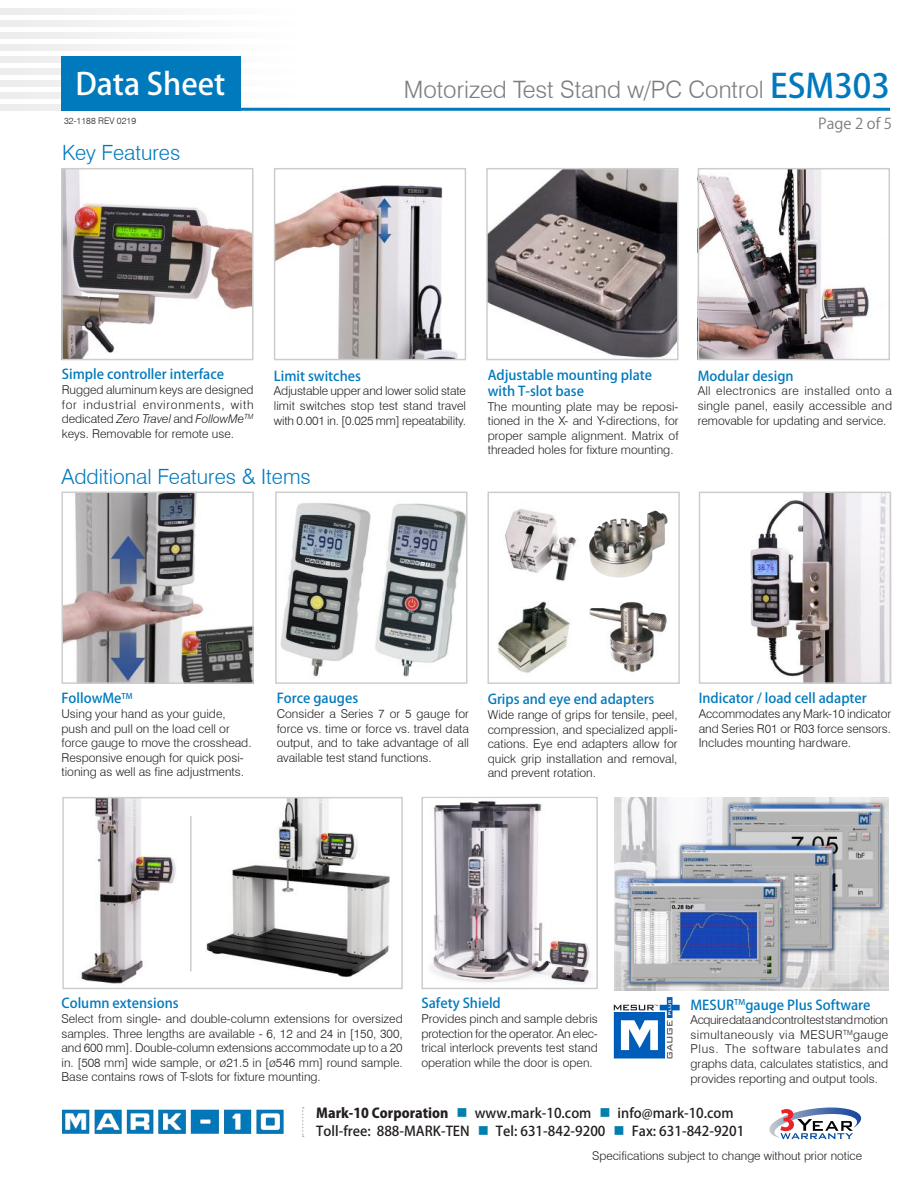
<style>
.page{position:relative;width:918px;height:1188px;background:#fff}
.page>*{position:absolute;margin:0;border:0;box-sizing:border-box;transform-origin:0 0}
.t1{font:500 30.3px "Koz Go Std";color:#fff}
.t2{font:300 24px "Swiss 721 BT";color:#7d7c7e}
.t3{font:300 21px "Swiss 721 BT";color:#007abd}
.t4{font:15px "Koz Go Std";color:#7d7c7e}
.t5{font:500 13.5px/16.2px "Koz Go Std";color:#007abd}
.t6{font:500 13.5px/18px "Koz Go Std";color:#241f1f}
.t7{font:300 12.15px/14.5px "Swiss 721 BT";color:#241f1f;text-align:justify}
.t8{font:300 12px "Swiss 721 BT";color:#241f1f}
.t9{font:300 9px "Swiss 721 BT";color:#241f1f}
.s1{font-family:"Koz Go Pro";font-weight:500;font-size:33px;color:#007abd}
.s2{font-style:italic}
.s3{font-weight:800}
.s4{color:#007faf}
</style>
<div class="page">
<img style="left:0;top:56px;width:241px;height:7px">
<img style="left:0;top:68px;width:241px;height:7px">
<img style="left:0;top:80px;width:241px;height:7px">
<img style="left:0;top:92px;width:241px;height:7px">
<img style="left:0;top:104px;width:311px;height:7px">
<hr style="left:61px;top:108px;width:829px;height:3px;background:#007abd">
<div style="left:61px;top:56px;width:179px;height:55px;background:#007abd"></div>
<svg style="left:302px;top:1107px;width:2px;height:30px"></svg>
<svg style="left:769px;top:1108px;width:92px;height:31px"></svg>
<img style="left:62px;top:1110px;width:222px;height:24px">
<img style="left:375px;top:503px;width:90px;height:174px">
<img style="left:701px;top:171px;width:169px;height:186px">
<img style="left:489px;top:171px;width:187px;height:186px">
<img style="left:64px;top:171px;width:187px;height:186px">
<div style="left:61px;top:168px;width:193px;height:192px;border:2px solid #cdcdcd"></div>
<img style="left:277px;top:185px;width:181px;height:172px">
<div style="left:274px;top:168px;width:192px;height:192px;border:2px solid #cdcdcd"></div>
<div style="left:698px;top:168px;width:192px;height:192px;border:2px solid #cdcdcd"></div>
<div style="left:275px;top:492px;width:193px;height:192px;border:2px solid #cdcdcd"></div>
<div style="left:486px;top:168px;width:193px;height:192px;border:2px solid #cdcdcd"></div>
<div style="left:487px;top:492px;width:193px;height:192px;border:2px solid #cdcdcd"></div>
<img style="left:280px;top:494px;width:94px;height:183px">
<img style="left:497px;top:601px;width:73px;height:72px">
<img style="left:589px;top:601px;width:78px;height:71px">
<img style="left:589px;top:510px;width:79px;height:68px">
<img style="left:505px;top:509px;width:72px;height:72px">
<img style="left:206px;top:800px;width:184px;height:178px">
<img style="left:80px;top:800px;width:96px;height:184px">
<div style="left:62px;top:797px;width:341px;height:192px;border:2px solid #cdcdcd"></div>
<img style="left:750px;top:495px;width:138px;height:186px">
<div style="left:699px;top:492px;width:192px;height:192px;border:2px solid #cdcdcd"></div>
<img style="left:65px;top:495px;width:186px;height:186px">
<div style="left:62px;top:492px;width:192px;height:192px;border:2px solid #cdcdcd"></div>
<svg style="left:614px;top:997px;width:66px;height:61px"></svg>
<img style="left:614px;top:798px;width:274px;height:192px">
<hr style="left:190px;top:816px;width:2px;height:155px;background:#cdcdcd">
<div style="left:421px;top:797px;width:177px;height:192px;border:2px solid #cdcdcd"></div>
<img style="left:424px;top:799px;width:171px;height:184px">
<h1 class="t1" style="left:75px;top:65px;width:151px">Data Sheet</h1>
<p class="t9" style="left:64px;top:115px;width:73px">32-1188 REV 0219</p>
<h3 class="t3" style="left:62px;top:139px;width:120px">Key Features</h3>
<h2 class="t2" style="left:404px;top:75px;width:488px">Motorized Test Stand w/PC Control <span class="s1">ESM303</span></h2>
<p class="t4" style="left:818px;top:115px;width:75px">Page 2 of 5</p>
<p class="t5" style="left:62px;top:367px;width:164px">Simple controller interface</p>
<p class="t7" style="left:62px;top:382px;width:193px">Rugged aluminum keys are designed for industrial environments, with dedicated <span class="s2">Zero Travel</span> and <span class="s2">FollowMe</span><sup>TM </sup>keys. Removable for remote use.</p>
<p class="t5" style="left:274px;top:369px;width:89px">Limit switches</p>
<p class="t7" style="left:274px;top:384px;width:194px">Adjustable upper and lower solid state limit switches stop test stand travel with 0.001 in. [0.025 mm] repeatability.</p>
<p class="t5" style="left:488px;top:367px;width:166px">Adjustable mounting plate with T-slot base</p>
<p class="t7" style="left:488px;top:399px;width:192px">The mounting plate may be reposi&shy;tioned in the X- and Y-directions, for proper sample alignment. Matrix of threaded holes for fixture mounting.</p>
<p class="t5" style="left:698px;top:369px;width:97px">Modular design</p>
<p class="t7" style="left:698px;top:384px;width:196px">All electronics are installed onto a single panel, easily accessible and removable for updating and service.</p>
<h3 class="t3" style="left:62px;top:464px;width:251px">Additional Features &amp; Items</h3>
<p class="t5" style="left:62px;top:691px;width:73px">FollowMe<sup>TM</sup></p>
<p class="t7" style="left:62px;top:706px;width:192px;text-align:left">Using your hand as your guide, push and pull on the load cell or force gauge to move the crosshead.<br>Responsive enough for quick posi&shy;tioning as well as fine adjustments.</p>
<p class="t5" style="left:277px;top:691px;width:83px">Force gauges</p>
<p class="t7" style="left:277px;top:706px;width:194px">Consider a Series 7 or 5 gauge for force vs. time or force vs. travel data output, and to take advantage of all available test stand functions.</p>
<p class="t5" style="left:488px;top:692px;width:168px">Grips and eye end adapters</p>
<p class="t7" style="left:488px;top:707px;width:191px">Wide range of grips for tensile, peel, compression, and specialized appli&shy;cations. Eye end adapters allow for quick grip installation and removal, and prevent rotation.</p>
<p class="t5" style="left:699px;top:691px;width:170px">Indicator / load cell adapter</p>
<p class="t7" style="left:699px;top:706px;width:194px">Accommodates any Mark-10 indicator and Series R01 or R03 force sensors.<br>Includes mounting hardware.</p>
<p class="t5" style="left:62px;top:996px;width:119px">Column extensions</p>
<p class="t7" style="left:62px;top:1011px;width:343px">Select from single- and double-column extensions for oversized samples. Three lengths are available - 6, 12 and 24 in [150, 300, and 600 mm]. Double-column extensions accommodate up to a 20 in. [508 mm] wide sample, or ø21.5 in [ø546 mm] round sample.<br>Base contains rows of T-slots for fixture mounting.</p>
<p class="t5" style="left:421px;top:996px;width:81px">Safety Shield</p>
<p class="t7" style="left:421px;top:1011px;width:178px">Provides pinch and sample debris protection for the operator. An elec&shy;trical interlock prevents test stand operation while the door is open.</p>
<p class="t5" style="left:691px;top:997px;width:182px">MESUR<sup>TM</sup>gauge Plus Software</p>
<p class="t7" style="left:691px;top:1013px;width:199px">Acquire data and control test stand motion simultaneously via MESUR<sup>TM</sup>gauge Plus. The software tabulates and graphs data, calculates statistics, and provides reporting and output tools.</p>
<p class="t6" style="left:316px;top:1105px;width:430px"><span class="s3">Mark-10 Corporation</span> <span class="s4">■</span> www.mark-10.com <span class="s4">■</span> info@mark-10.com<br>Toll-free: 888-MARK-TEN <span class="s4">■</span> Tel: 631-842-9200 <span class="s4">■</span> Fax: 631-842-9201</p>
<p class="t8" style="left:592px;top:1149px;width:271px">Specifications subject to change without prior notice</p>
</div>
